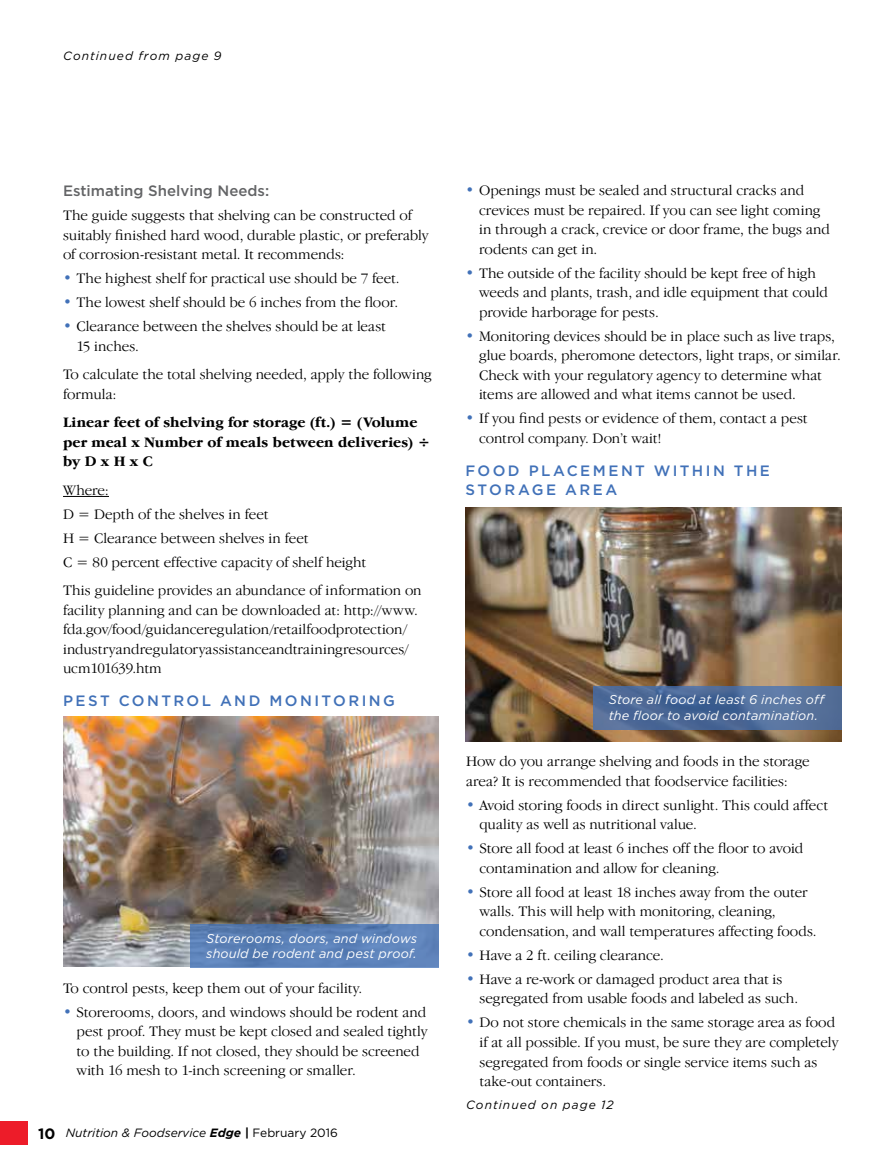
<style>
.page{position:relative;width:878px;height:1175px;background:#fff}
.page>*{position:absolute;margin:0;border:0;box-sizing:border-box;transform-origin:0 0}
.t1{font:300 15px/19.5px "Garamond IT Cby BT";color:#000}
.t2{font:700 15px/19.5px "Garamond IT Cby BT";letter-spacing:.005em;color:#000}
.t3{font:500 15px/19.5px "Gotham";letter-spacing:.16em;color:#4171b8}
.t4{font:500 15px "Gotham";color:#636466}
.t5{font:italic 12.75px/15.8px "Gotham";letter-spacing:.01em;color:#fff}
.t6{font:italic 12px "Gotham";color:#000}
.t7{font:italic 12px "Gotham";letter-spacing:.08em;color:#000}
.s1{color:#4171b8}
.s2{font-weight:700;font-style:normal;font-size:15px}
.s3{font-weight:700}
.s4{font-style:normal}
</style>
<div class="page">
<div style="left:0;top:1121px;width:28px;height:24px;background:#ed1c29"></div>
<hr style="left:63px;top:496px;width:46px;height:1px;background:#000">
<img style="left:63px;top:716px;width:376px;height:250px">
<img style="left:465px;top:507px;width:376px;height:234px">
<div style="left:190px;top:924px;width:249px;height:43px;background:linear-gradient(to bottom,#597eb3,#5e84bd)"></div>
<svg style="left:593px;top:686px;width:248px;height:43px;background:#4f6c99"></svg>
<p class="t7" style="left:63px;top:50px;width:160px">Continued from page 9</p>
<p class="t4" style="left:63px;top:182px;width:208px">Estimating Shelving Needs:</p>
<p class="t1" style="left:63px;top:205px;width:367px">The guide suggests that shelving can be constructed of suitably finished hard wood, durable plastic, or preferably of corrosion-resistant metal. It recommends:</p>
<p class="t1" style="left:63px;top:268px;width:338px"><span class="s1">•</span> The highest shelf for practical use should be 7 feet.</p>
<p class="t1" style="left:63px;top:292px;width:336px"><span class="s1">•</span> The lowest shelf should be 6 inches from the floor.</p>
<p class="t1" style="left:76px;top:316px;width:311px;text-indent:-14px"><span class="s1">•</span> Clearance between the shelves should be at least<br>15 inches.</p>
<p class="t1" style="left:63px;top:364px;width:370px">To calculate the total shelving needed, apply the following formula:</p>
<p class="t2" style="left:63px;top:412px;width:369px">Linear feet of shelving for storage (ft.) = (Volume per meal x Number of meals between deliveries) ÷ by D x H x C</p>
<p class="t1" style="left:63px;top:478px;width:305px;line-height:24px">Where:<br>D = Depth of the shelves in feet<br>H = Clearance between shelves in feet<br>C = 80 percent effective capacity of shelf height</p>
<p class="t1" style="left:63px;top:580px;width:360px">This guideline provides an abundance of information on facility planning and can be downloaded at: http://www. fda.gov/food/guidanceregulation/retailfoodprotection/ industryandregulatoryassistanceandtrainingresources/ ucm101639.htm</p>
<p class="t3" style="left:63px;top:691px;width:333px">PEST CONTROL AND MONITORING</p>
<p class="t5" style="left:206px;top:930px;width:212px">Storerooms, doors, and windows should be rodent and pest proof.</p>
<p class="t1" style="left:63px;top:977px;width:301px">To control pests, keep them out of your facility.</p>
<p class="t1" style="left:76px;top:1001px;width:352px;text-indent:-14px"><span class="s1">•</span> Storerooms, doors, and windows should be rodent and pest proof. They must be kept closed and sealed tightly to the building. If not closed, they should be screened with 16 mesh to 1-inch screening or smaller.</p>
<p class="t6" style="left:38px;top:1126px;width:301px"><span class="s2">10</span> Nutrition &amp; Foodservice <span class="s3">Edge |</span> <span class="s4">February 2016</span></p>
<p class="t1" style="left:479px;top:180px;width:352px;text-indent:-13px"><span class="s1">•</span> Openings must be sealed and structural cracks and crevices must be repaired. If you can see light coming in through a crack, crevice or door frame, the bugs and rodents can get in.</p>
<p class="t1" style="left:479px;top:263px;width:350px;text-indent:-13px"><span class="s1">•</span> The outside of the facility should be kept free of high weeds and plants, trash, and idle equipment that could provide harborage for pests.</p>
<p class="t1" style="left:479px;top:326px;width:363px;text-indent:-13px"><span class="s1">•</span> Monitoring devices should be in place such as live traps, glue boards, pheromone detectors, light traps, or similar.<br>Check with your regulatory agency to determine what items are allowed and what items cannot be used.</p>
<p class="t1" style="left:479px;top:408px;width:330px;text-indent:-13px"><span class="s1">•</span> If you find pests or evidence of them, contact a pest control company. Don’t wait!</p>
<p class="t3" style="left:465px;top:460px;width:306px">FOOD PLACEMENT WITHIN THE<br>STORAGE AREA</p>
<p class="t5" style="left:608px;top:691px;width:217px">Store all food at least 6 inches off the floor to avoid contamination.</p>
<p class="t1" style="left:466px;top:751px;width:345px">How do you arrange shelving and foods in the storage area? It is recommended that foodservice facilities:</p>
<p class="t1" style="left:479px;top:795px;width:350px;text-indent:-14px"><span class="s1">•</span> Avoid storing foods in direct sunlight. This could affect quality as well as nutritional value.</p>
<p class="t1" style="left:479px;top:838px;width:325px;text-indent:-14px"><span class="s1">•</span> Store all food at least 6 inches off the floor to avoid contamination and allow for cleaning.</p>
<p class="t1" style="left:479px;top:882px;width:338px;text-indent:-14px"><span class="s1">•</span> Store all food at least 18 inches away from the outer walls. This will help with monitoring, cleaning, condensation, and wall temperatures affecting foods.</p>
<p class="t1" style="left:466px;top:945px;width:199px"><span class="s1">•</span> Have a 2 ft. ceiling clearance.</p>
<p class="t1" style="left:479px;top:969px;width:320px;text-indent:-14px"><span class="s1">•</span> Have a re-work or damaged product area that is segregated from usable foods and labeled as such.</p>
<p class="t1" style="left:479px;top:1012px;width:360px;text-indent:-14px"><span class="s1">•</span> Do not store chemicals in the same storage area as food if at all possible. If you must, be sure they are completely segregated from foods or single service items such as take-out containers.</p>
<p class="t7" style="left:466px;top:1097px;width:149px">Continued on page 12</p>
</div>
